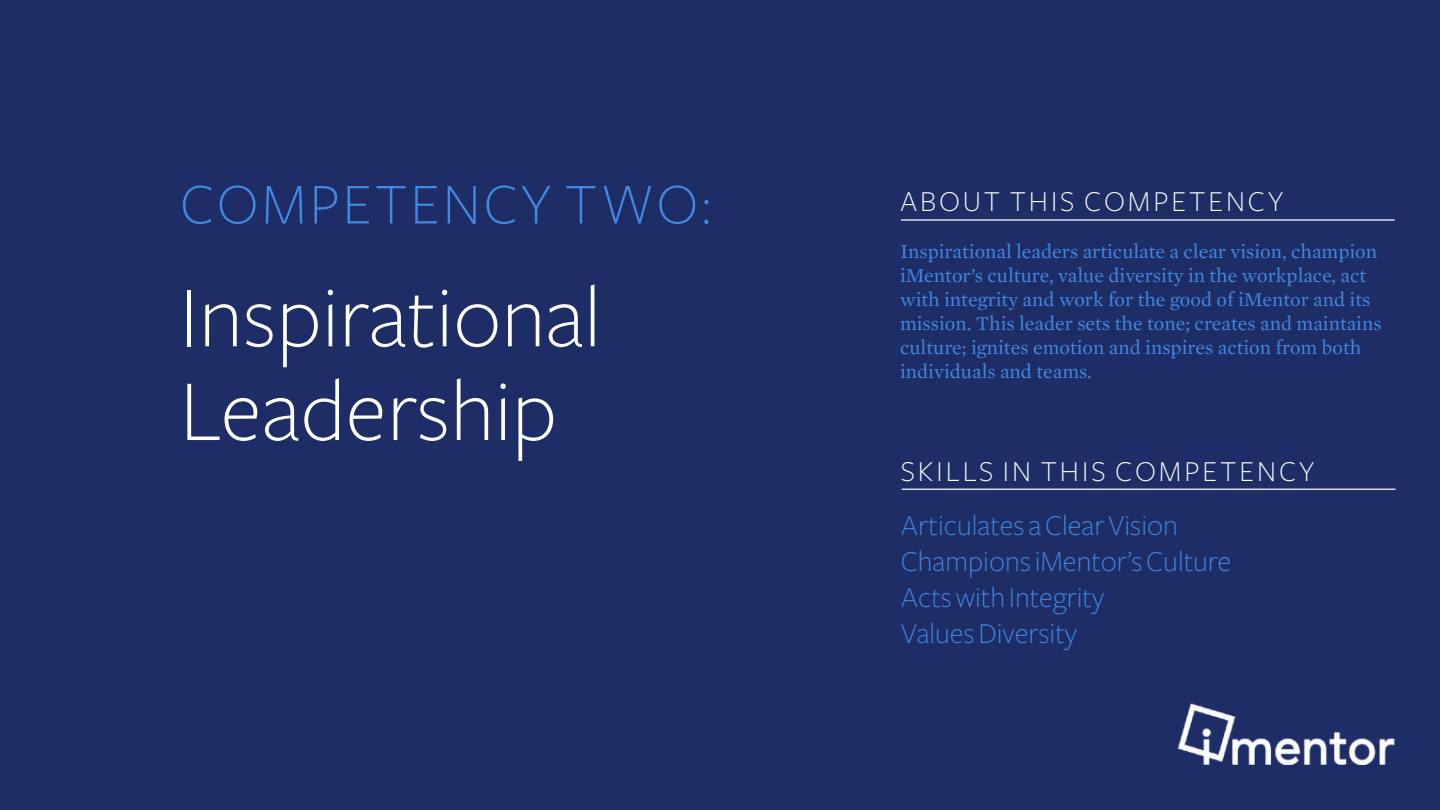
<style>
.page{position:relative;width:1440px;height:810px;background:#1e2d66}
.page>*{position:absolute;margin:0;border:0;box-sizing:border-box;transform-origin:0 0}
.t1{font:300 90px/93.8px "Freight Sans";color:#fff}
.t2{font:300 60px "Freight Sans";letter-spacing:.05em;color:#4287e1}
.t3{font:300 30px/36px "Freight Sans";color:#4287e1}
.t4{font:300 30px "Freight Sans";letter-spacing:.1em;color:#fff}
.t5{font:20px/24px "Mercury Text G1";color:#4287e1}
</style>
<div class="page">
<img style="left:1177px;top:703px;width:218px;height:62px">
<hr style="left:901px;top:219px;width:493px;height:2px;background:#fff">
<hr style="left:902px;top:489px;width:493px;height:1px;background:#fff">
<h2 class="t2" style="left:180px;top:172px;width:533px">COMPETENCY TWO:</h2>
<h1 class="t1" style="left:180px;top:272px;width:423px">Inspirational<br>Leadership</h1>
<h3 class="t4" style="left:900px;top:186px;width:385px">ABOUT THIS COMPETENCY</h3>
<p class="t5" style="left:900px;top:238px;width:483px">Inspirational leaders articulate a clear vision, champion iMentor’s culture, value diversity in the workplace, act with integrity and work for the good of iMentor and its mission. This leader sets the tone; creates and maintains culture; ignites emotion and inspires action from both individuals and teams.</p>
<h3 class="t4" style="left:901px;top:455px;width:415px">SKILLS IN THIS COMPETENCY</h3>
<h3 class="t3" style="left:901px;top:508px;width:332px">Articulates a Clear Vision<br>Champions iMentor’s Culture<br>Acts with Integrity<br>Values Diversity</h3>
</div>
